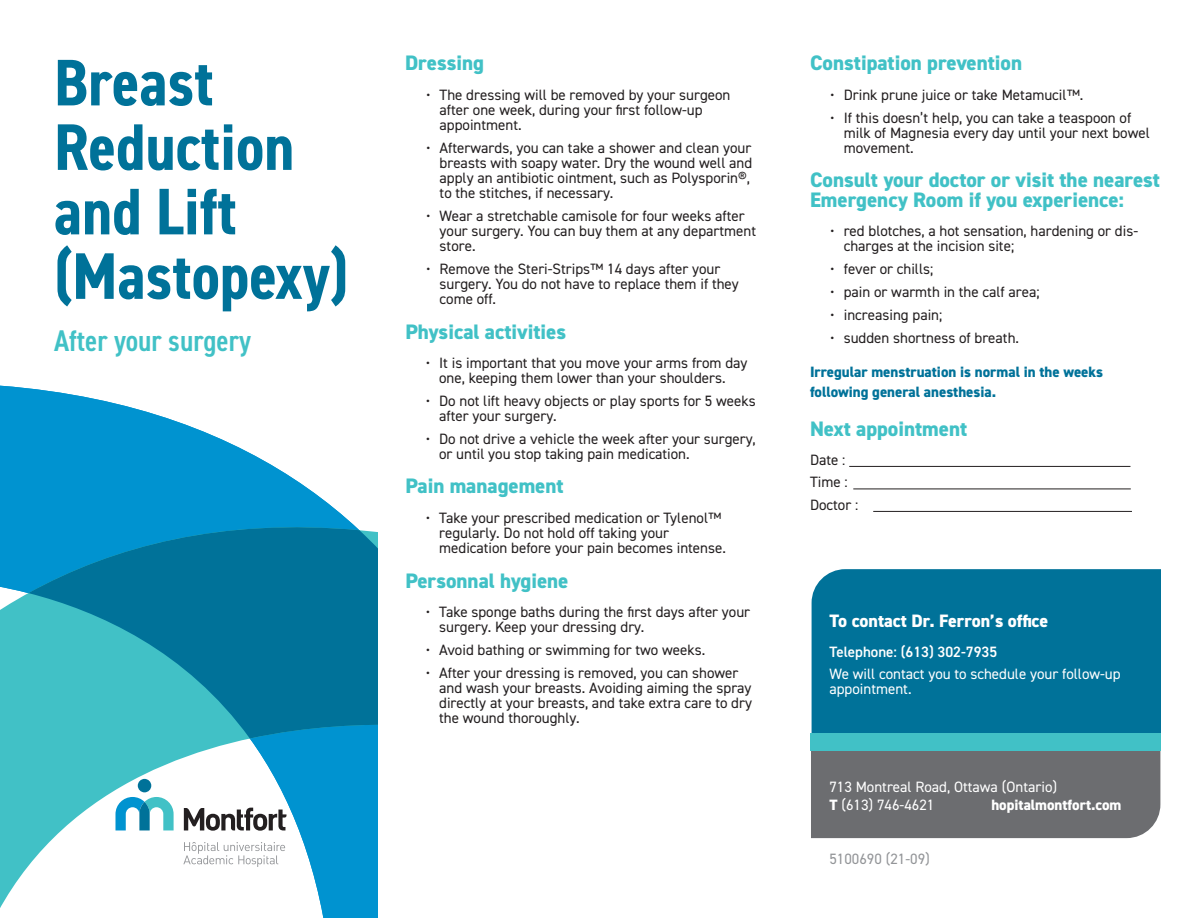
<style>
.page{position:relative;width:1188px;height:918px;background:#fff}
.page>*{position:absolute;margin:0;border:0;box-sizing:border-box;transform-origin:0 0}
.t1{font:700 condensed 66px/64.5px "DIN2014";color:#007299}
.t2{font:600 condensed 30px "DIN2014";color:#41c1c6}
.t3{font:800 21px/19.5px "DIN2014";color:#41c1c6}
.Paragraph_Style_1{font:800 18px "DIN2014";color:#fff}
.Body{font:15px/15px "DIN2014";color:#231f20}
.Body-2{font:15px/15px "DIN2014";color:#fff}
.t4{font:800 15px/19.5px "DIN2014";color:#007299}
.Body-3{font:600 15px "DIN2014";color:#fff}
.t5{font:800 15px "DIN2014";color:#fff}
.t6{font:15px "DIN2014";color:#939598}
.s1{font-weight:800}
</style>
<div class="page">
<div style="left:811px;top:751px;width:349px;height:87px;background:#6c6d70"></div>
<div style="left:812px;top:569px;width:349px;height:165px;background:#007299"></div>
<div style="left:811px;top:734px;width:350px;height:17px;background:#41c1c6"></div>
<svg style="left:0;top:385px;width:113px;height:18px;fill:#0093d0"></svg>
<svg style="left:0;top:403px;width:378px;height:515px"></svg>
<svg style="left:28px;top:518px;width:350px;height:221px;background:#128bac"></svg>
<hr style="left:849px;top:466px;width:281px;height:1px;background:#231f20">
<hr style="left:853px;top:489px;width:278px;height:1px;background:#231f20">
<hr style="left:873px;top:511px;width:259px;height:1px;background:#231f20">
<svg style="left:115px;top:797px;width:59px;height:33px"></svg>
<div style="left:138px;top:779px;width:13px;height:13px;background:#007299;border-radius:50%"></div>
<svg style="left:184px;top:808px;width:103px;height:23px"></svg>
<svg style="left:183px;top:842px;width:102px;height:25px"></svg>
<h1 class="t1" style="left:54px;top:50px;width:296px">Breast<br>Reduction and Lift (Mastopexy)</h1>
<h2 class="t2" style="left:54px;top:320px;width:199px">After your surgery</h2>
<h3 class="t3" style="left:405px;top:53px;width:81px">Dressing</h3>
<p class="Body" style="left:440px;top:87px;width:292px;text-indent:-14px">• The dressing will be removed by your surgeon after one week, during your first follow-up appointment.</p>
<p class="Body" style="left:440px;top:140px;width:314px;text-indent:-14px">• Afterwards, you can take a shower and clean your breasts with soapy water. Dry the wound well and apply an antibiotic ointment, such as Polysporin®, to the stitches, if necessary.</p>
<p class="Body" style="left:440px;top:208px;width:318px;text-indent:-14px">• Wear a stretchable camisole for four weeks after your surgery. You can buy them at any department store.</p>
<p class="Body" style="left:440px;top:261px;width:301px;text-indent:-14px">• Remove the Steri-Strips™ 14 days after your surgery. You do not have to replace them if they come off.</p>
<h3 class="t3" style="left:405px;top:322px;width:162px">Physical activities</h3>
<p class="Body" style="left:426px;top:355px;width:323px;text-align:center">• It is important that you move your arms from day one, keeping them lower than your shoulders.</p>
<p class="Body" style="left:439px;top:393px;width:318px;text-indent:-14px">• Do not lift heavy objects or play sports for 5 weeks after your surgery.</p>
<p class="Body" style="left:439px;top:431px;width:318px;text-indent:-14px">• Do not drive a vehicle the week after your surgery, or until you stop taking pain medication.</p>
<h3 class="t3" style="left:405px;top:477px;width:160px">Pain management</h3>
<p class="Body" style="left:439px;top:510px;width:288px;text-indent:-14px">• Take your prescribed medication or Tylenol™ regularly. Do not hold off taking your medication before your pain becomes intense.</p>
<h3 class="t3" style="left:405px;top:571px;width:164px">Personnal hygiene</h3>
<p class="Body" style="left:439px;top:604px;width:313px;text-indent:-14px">• Take sponge baths during the first days after your surgery. Keep your dressing dry.</p>
<p class="Body" style="left:426px;top:642px;width:281px">• Avoid bathing or swimming for two weeks.</p>
<p class="Body" style="left:439px;top:665px;width:314px;text-indent:-14px">• After your dressing is removed, you can shower and wash your breasts. Avoiding aiming the spray directly at your breasts, and take extra care to dry the wound thoroughly.</p>
<h3 class="t3" style="left:810px;top:53px;width:214px">Constipation prevention</h3>
<p class="Body" style="left:830px;top:87px;width:255px">• Drink prune juice or take Metamucil™.</p>
<p class="Body" style="left:844px;top:110px;width:308px;text-indent:-14px">• If this doesn’t help, you can take a teaspoon of milk of Magnesia every day until your next bowel movement.</p>
<h3 class="t3" style="left:810px;top:170px;width:352px">Consult your doctor or visit the nearest<br>Emergency Room if you experience:</h3>
<p class="Body" style="left:844px;top:223px;width:296px;text-indent:-14px">• red blotches, a hot sensation, hardening or dis&shy;charges at the incision site;</p>
<p class="Body" style="left:830px;top:261px;width:105px">• fever or chills;</p>
<p class="Body" style="left:830px;top:284px;width:211px">• pain or warmth in the calf area;</p>
<p class="Body" style="left:830px;top:307px;width:114px">• increasing pain;</p>
<p class="Body" style="left:830px;top:330px;width:190px">• sudden shortness of breath.</p>
<h4 class="t4" style="left:810px;top:362px;width:295px">Irregular menstruation is normal in the weeks following general anesthesia.</h4>
<h3 class="t3" style="left:810px;top:419px;width:159px">Next appointment</h3>
<p class="Body" style="left:810px;top:452px;width:37px">Date :</p>
<p class="Body" style="left:810px;top:474px;width:39px">Time :</p>
<p class="Body" style="left:810px;top:497px;width:50px">Doctor :</p>
<p class="Paragraph_Style_1" style="left:829px;top:609px;width:220px">To contact Dr. Ferron’s office</p>
<p class="Body-3" style="left:829px;top:642px;width:169px">Telephone: (613) 302-7935</p>
<p class="Body-2" style="left:829px;top:666px;width:293px">We will contact you to schedule your follow-up appointment.</p>
<h1 class="Body-2" style="left:829px;top:779px;width:229px">713 Montreal Road, Ottawa (Ontario)</h1>
<h1 class="Body-2" style="left:829px;top:797px;width:106px"><span class="s1">T</span> (613) 746-4621</h1>
<h1 class="t5" style="left:991px;top:795px;width:132px">hopitalmontfort.com</h1>
<p class="t6" style="left:829px;top:849px;width:102px">5100690 (21-09)</p>
</div>
